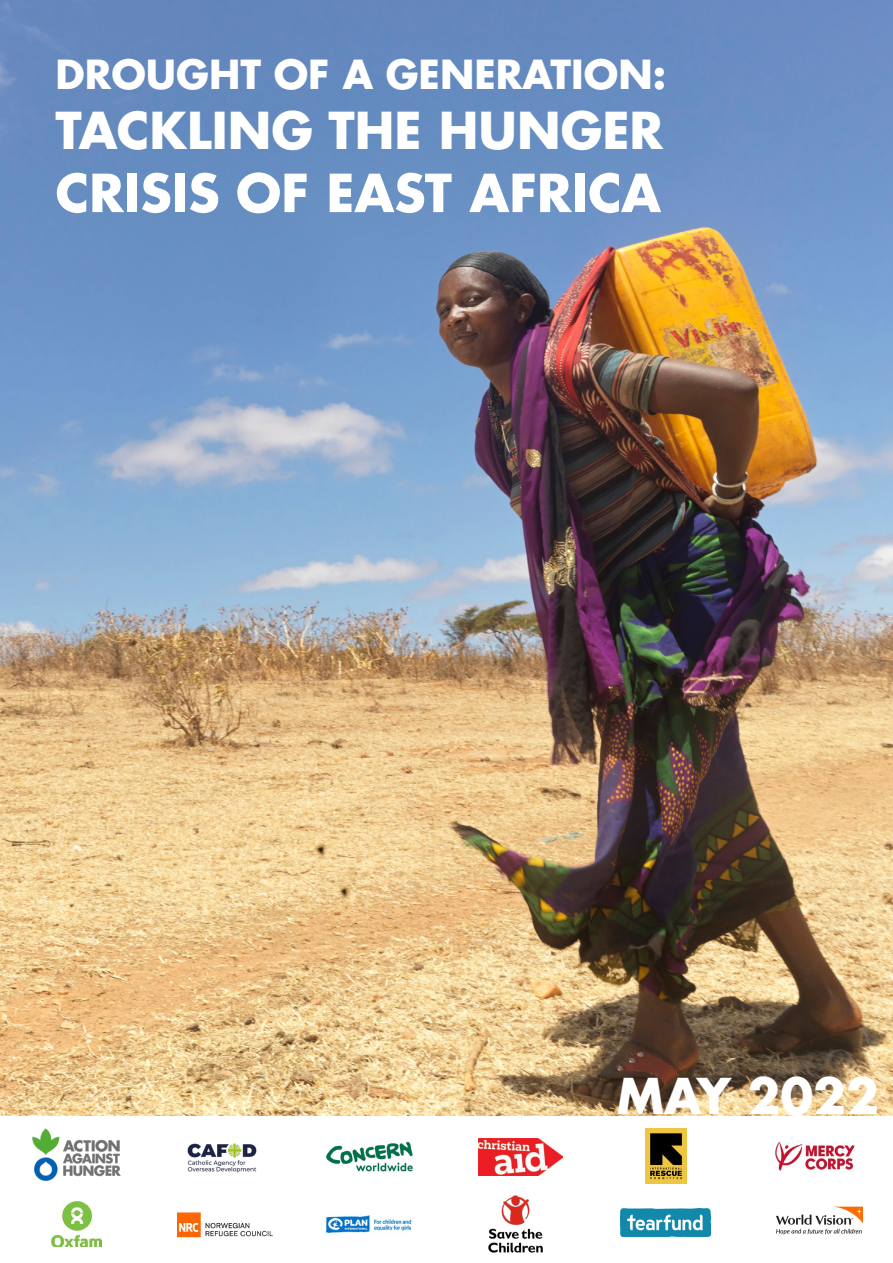
<style>
.page{position:relative;width:893px;height:1263px;background:#fff}
.page>*{position:absolute;margin:0;border:0;box-sizing:border-box;transform-origin:0 0}
.t1{font:700 51px "Futura LT Pro";color:#fff}
.t2{font:700 49.5px "Futura LT Pro";color:#fff}
.t3{font:700 48px "Futura LT Pro";color:#fff}
.t4{font:700 39px "Futura LT Pro";color:#fff}
</style>
<div class="page">
<img style="left:0;top:0;width:893px;height:1116px">
<img style="left:32px;top:1128px;width:89px;height:53px">
<img style="left:187px;top:1143px;width:70px;height:30px">
<img style="left:478px;top:1139px;width:85px;height:37px">
<img style="left:645px;top:1128px;width:41px;height:55px">
<img style="left:775px;top:1141px;width:80px;height:30px">
<img style="left:177px;top:1212px;width:96px;height:26px">
<img style="left:52px;top:1202px;width:50px;height:45px">
<img style="left:325px;top:1215px;width:87px;height:19px">
<img style="left:488px;top:1195px;width:55px;height:58px">
<img style="left:621px;top:1208px;width:89px;height:28px">
<img style="left:776px;top:1206px;width:87px;height:29px">
<img style="left:326px;top:1141px;width:87px;height:31px">
<p class="t4" style="left:56px;top:44px;width:612px">DROUGHT OF A GENERATION:</p>
<p class="t2" style="left:56px;top:92px;width:609px">TACKLING THE HUNGER</p>
<h1 class="t1" style="left:56px;top:154px;width:607px">CRISIS OF EAST AFRICA</h1>
<p class="t3" style="left:617px;top:1059px;width:264px">MAY 2022</p>
</div>
